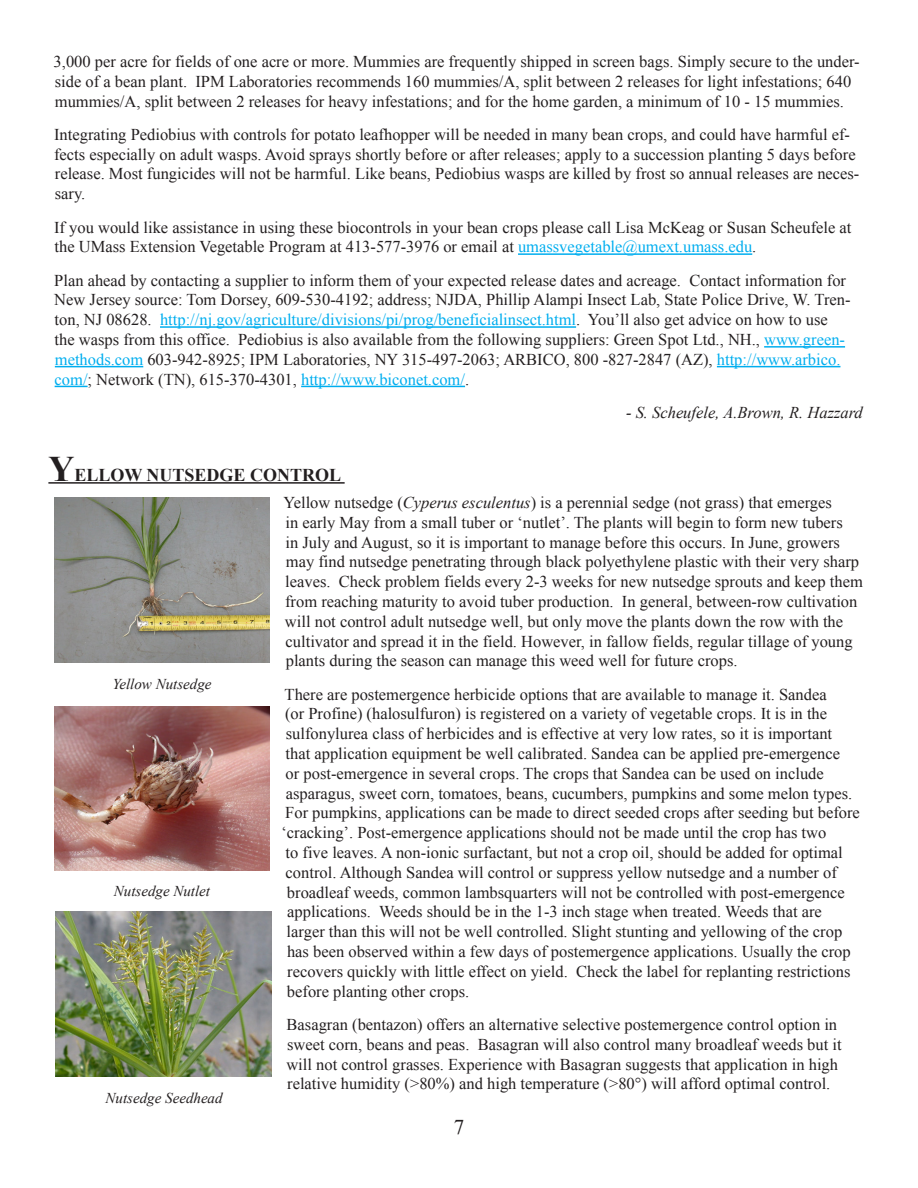
<style>
.page{position:relative;width:918px;height:1188px;background:#fff}
.page>*{position:absolute;margin:0;border:0;box-sizing:border-box;transform-origin:0 0}
.t1{font:21px "Times New Roman";color:#231f20}
.t2{font:700 18px "Times New Roman";color:#231f20}
.Main_text{font:16.5px/19.8px "Times New Roman";color:#231f20}
.Credits{font:italic 16.5px "Times New Roman";color:#231f20}
.t3{font:italic 15px "Times New Roman";color:#231f20}
.s1{color:#00aeef}
.s2{font-size:36px}
.s3{font-style:italic}
</style>
<div class="page">
<hr style="left:518px;top:253px;width:234px;height:2px;background:#00aeef">
<hr style="left:160px;top:326px;width:416px;height:2px;background:#00aeef">
<hr style="left:764px;top:346px;width:81px;height:2px;background:#00aeef">
<hr style="left:55px;top:366px;width:88px;height:1px;background:#00aeef">
<hr style="left:717px;top:366px;width:123px;height:1px;background:#00aeef">
<hr style="left:55px;top:386px;width:33px;height:1px;background:#00aeef">
<hr style="left:301px;top:386px;width:164px;height:1px;background:#00aeef">
<hr style="left:48px;top:482px;width:297px;height:2px;background:#231f20">
<img style="left:54px;top:706px;width:216px;height:165px">
<img style="left:54px;top:498px;width:216px;height:164px">
<img style="left:55px;top:912px;width:216px;height:164px">
<p class="Main_text" style="left:54px;top:51px;width:808px">3,000 per acre for fields of one acre or more. Mummies are frequently shipped in screen bags. Simply secure to the under&shy;side of a bean plant. IPM Laboratories recommends 160 mummies/A, split between 2 releases for light infestations; 640 mummies/A, split between 2 releases for heavy infestations; and for the home garden, a minimum of 10 - 15 mummies.</p>
<p class="Main_text" style="left:54px;top:124px;width:807px">Integrating Pediobius with controls for potato leafhopper will be needed in many bean crops, and could have harmful ef&shy;fects especially on adult wasps. Avoid sprays shortly before or after releases; apply to a succession planting 5 days before release. Most fungicides will not be harmful. Like beans, Pediobius wasps are killed by frost so annual releases are neces&shy;sary.</p>
<p class="Main_text" style="left:54px;top:217px;width:799px">If you would like assistance in using these biocontrols in your bean crops please call Lisa McKeag or Susan Scheufele at the UMass Extension Vegetable Program at 413-577-3976 or email at <span class="s1">umassvegetable@umext.umass.edu</span>.</p>
<p class="Main_text" style="left:54px;top:270px;width:798px">Plan ahead by contacting a supplier to inform them of your expected release dates and acreage. Contact information for New Jersey source: Tom Dorsey, 609-530-4192; address; NJDA, Phillip Alampi Insect Lab, State Police Drive, W. Tren&shy;ton, NJ 08628. <span class="s1">http://nj.gov/agriculture/divisions/pi/prog/beneficialinsect.html</span>. You’ll also get advice on how to use the wasps from this office. Pediobius is also available from the following suppliers: Green Spot Ltd., NH., <span class="s1">www.green&shy;methods.com</span> 603-942-8925; IPM Laboratories, NY 315-497-2063; ARBICO, 800 -827-2847 (AZ), <span class="s1">http://www.arbico. com/</span>; Network (TN), 615-370-4301, <span class="s1">http://www.biconet.com/</span>.</p>
<p class="Credits" style="left:626px;top:401px;width:238px">- S. Scheufele, A.Brown, R. Hazzard</p>
<p class="t2" style="left:48px;top:463px;width:294px"><span class="s2">Y</span>ELLOW NUTSEDGE CONTROL</p>
<p class="Main_text" style="left:284px;top:492px;width:581px">Yellow nutsedge (<span class="s3">Cyperus esculentus</span>) is a perennial sedge (not grass) that emerges<br>in early May from a small tuber or ‘nutlet’. The plants will begin to form new tubers<br>in July and August, so it is important to manage before this occurs. In June, growers may find nutsedge penetrating through black polyethylene plastic with their very sharp leaves. Check problem fields every 2-3 weeks for new nutsedge sprouts and keep them from reaching maturity to avoid tuber production. In general, between-row cultivation will not control adult nutsedge well, but only move the plants down the row with the cultivator and spread it in the field. However, in fallow fields, regular tillage of young plants during the season can manage this weed well for future crops.</p>
<p class="Main_text" style="left:285px;top:684px;width:544px">There are postemergence herbicide options that are available to manage it. Sandea</p>
<p class="Main_text" style="left:285px;top:704px;width:544px">(or Profine) (halosulfuron) is registered on a variety of vegetable crops. It is in the</p>
<p class="Main_text" style="left:286px;top:724px;width:548px">sulfonylurea class of herbicides and is effective at very low rates, so it is important</p>
<p class="Main_text" style="left:286px;top:743px;width:556px">that application equipment be well calibrated. Sandea can be applied pre-emergence</p>
<p class="Main_text" style="left:286px;top:763px;width:540px">or post-emergence in several crops. The crops that Sandea can be used on include</p>
<p class="Main_text" style="left:286px;top:783px;width:568px">asparagus, sweet corn, tomatoes, beans, cucumbers, pumpkins and some melon types.</p>
<p class="Main_text" style="left:285px;top:803px;width:576px">For pumpkins, applications can be made to direct seeded crops after seeding but before</p>
<p class="Main_text" style="left:281px;top:823px;width:547px">‘cracking’. Post-emergence applications should not be made until the crop has two</p>
<p class="Main_text" style="left:286px;top:842px;width:559px">to five leaves. A non-ionic surfactant, but not a crop oil, should be added for optimal</p>
<p class="Main_text" style="left:286px;top:862px;width:553px">control. Although Sandea will control or suppress yellow nutsedge and a number of</p>
<p class="Main_text" style="left:287px;top:882px;width:559px">broadleaf weeds, common lambsquarters will not be controlled with post-emergence</p>
<p class="Main_text" style="left:287px;top:902px;width:536px">applications. Weeds should be in the 1-3 inch stage when treated. Weeds that are</p>
<p class="Main_text" style="left:287px;top:922px;width:557px">larger than this will not be well controlled. Slight stunting and yellowing of the crop</p>
<p class="Main_text" style="left:287px;top:941px;width:565px">has been observed within a few days of postemergence applications. Usually the crop</p>
<p class="Main_text" style="left:287px;top:961px;width:565px">recovers quickly with little effect on yield. Check the label for replanting restrictions</p>
<p class="Main_text" style="left:287px;top:981px;width:184px">before planting other crops.</p>
<p class="Main_text" style="left:286px;top:1014px;width:557px">Basagran (bentazon) offers an alternative selective postemergence control option in sweet corn, beans and peas. Basagran will also control many broadleaf weeds but it will not control grasses. Experience with Basagran suggests that application in high relative humidity (&gt;80%) and high temperature (&gt;80°) will afford optimal control.</p>
<p class="t3" style="left:112px;top:673px;width:101px">Yellow Nutsedge</p>
<p class="t3" style="left:114px;top:881px;width:98px">Nutsedge Nutlet</p>
<p class="t3" style="left:106px;top:1087px;width:119px">Nutsedge Seedhead</p>
<p class="t1" style="left:454px;top:1113px;width:12px">7</p>
</div>
